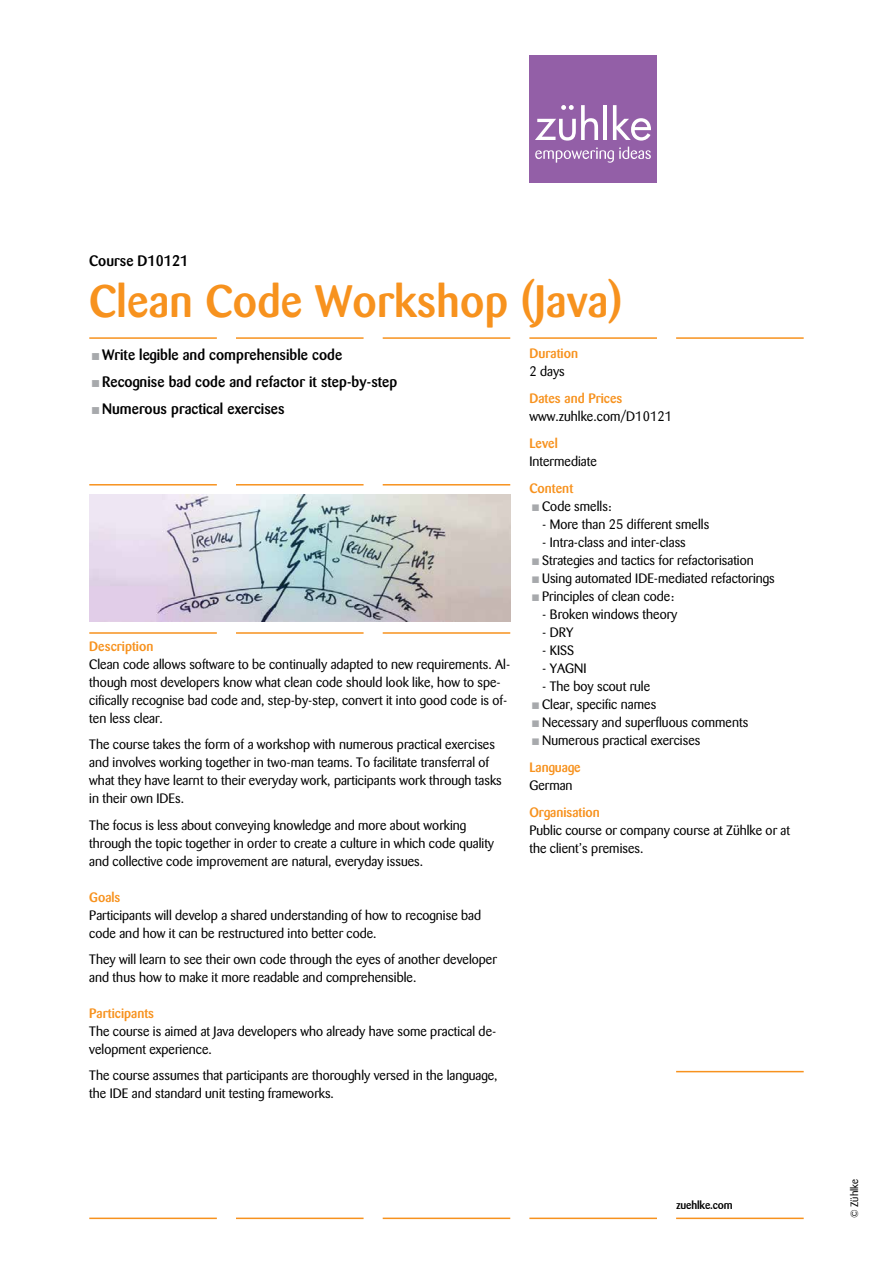
<style>
.page{position:relative;width:893px;height:1263px;background:#fff}
.page>*{position:absolute;margin:0;border:0;box-sizing:border-box;transform-origin:0 0}
.t1{font:45px "AA Zuehlke PS Medium";letter-spacing:.005em;color:#f7921e}
.t2{font:15px "AA Zuehlke PS Medium";color:#000}
.t3{font:13.5px/18px "AA Zuehlke";color:#000}
.t4{font:13.5px "AA Zuehlke PS Medium";color:#f7921e}
.t5{font:11.25px "AA Zuehlke PS Medium";letter-spacing:-.015em;color:#000}
.t6{font:10.5px "AA Zuehlke";color:#000}
.s1{font-family:"AA Zuehlke";font-size:13.5px;color:#a7a9ac}
.s2{font-size:12.75px;color:#a7a9ac}
</style>
<div class="page">
<hr style="left:89px;top:337px;width:128px;height:2px;background:#f7921e">
<hr style="left:236px;top:337px;width:128px;height:2px;background:#f7921e">
<hr style="left:383px;top:337px;width:127px;height:2px;background:#f7921e">
<hr style="left:529px;top:337px;width:128px;height:2px;background:#f7921e">
<hr style="left:676px;top:337px;width:128px;height:2px;background:#f7921e">
<hr style="left:89px;top:484px;width:128px;height:1px;background:#f7921e">
<hr style="left:236px;top:484px;width:128px;height:1px;background:#f7921e">
<hr style="left:383px;top:632px;width:127px;height:2px;background:#f7921e">
<hr style="left:383px;top:484px;width:127px;height:1px;background:#f7921e">
<hr style="left:89px;top:632px;width:128px;height:2px;background:#f7921e">
<hr style="left:676px;top:1071px;width:128px;height:1px;background:#f7921e">
<hr style="left:89px;top:1217px;width:128px;height:2px;background:#f7921e">
<hr style="left:236px;top:1217px;width:128px;height:2px;background:#f7921e">
<hr style="left:383px;top:1217px;width:127px;height:2px;background:#f7921e">
<hr style="left:529px;top:1217px;width:128px;height:2px;background:#f7921e">
<hr style="left:676px;top:1217px;width:128px;height:2px;background:#f7921e">
<hr style="left:236px;top:632px;width:128px;height:2px;background:#f7921e">
<img style="left:89px;top:494px;width:421px;height:128px">
<div style="left:529px;top:55px;width:128px;height:128px;background:#935fa7"></div>
<svg style="left:535px;top:105px;width:63px;height:36px"></svg>
<hr style="left:603px;top:105px;width:4px;height:35px;background:#fff">
<svg style="left:613px;top:105px;width:38px;height:36px"></svg>
<svg style="left:535px;top:147px;width:116px;height:16px"></svg>
<p class="t2" style="left:89px;top:252px;width:101px">Course D10121</p>
<h1 class="t1" style="left:89px;top:275px;width:535px">Clean Code Workshop (Java)</h1>
<p class="t2" style="left:89px;top:346px;width:254px"><span class="s1">•</span>Write legible and comprehensible code</p>
<p class="t2" style="left:89px;top:373px;width:309px"><span class="s1">•</span>Recognise bad code and refactor it step-by-step</p>
<p class="t2" style="left:89px;top:400px;width:197px"><span class="s1">•</span>Numerous practical exercises</p>
<p class="t4" style="left:529px;top:345px;width:50px">Duration</p>
<p class="t3" style="left:529px;top:362px;width:37px">2 days</p>
<p class="t4" style="left:529px;top:390px;width:95px">Dates and Prices</p>
<p class="t3" style="left:529px;top:407px;width:144px">www.zuhlke.com/D10121</p>
<p class="t4" style="left:529px;top:435px;width:30px">Level</p>
<p class="t3" style="left:529px;top:452px;width:69px">Intermediate</p>
<p class="t4" style="left:529px;top:480px;width:45px">Content</p>
<p class="t3" style="left:529px;top:497px;width:84px"><span class="s2">•</span>Code smells:</p>
<p class="t3" style="left:542px;top:515px;width:169px">- More than 25 different smells</p>
<p class="t3" style="left:542px;top:533px;width:145px">- Intra-class and inter-class</p>
<p class="t3" style="left:529px;top:551px;width:226px"><span class="s2">•</span>Strategies and tactics for refactorisation</p>
<p class="t3" style="left:529px;top:569px;width:247px"><span class="s2">•</span>Using automated IDE-mediated refactorings</p>
<p class="t3" style="left:529px;top:587px;width:146px"><span class="s2">•</span>Principles of clean code:</p>
<p class="t3" style="left:542px;top:605px;width:137px">- Broken windows theory</p>
<p class="t3" style="left:542px;top:623px;width:33px">- DRY</p>
<p class="t3" style="left:542px;top:641px;width:34px">- KISS</p>
<p class="t3" style="left:542px;top:659px;width:46px">- YAGNI</p>
<p class="t3" style="left:542px;top:677px;width:110px">- The boy scout rule</p>
<p class="t3" style="left:529px;top:695px;width:128px"><span class="s2">•</span>Clear, specific names</p>
<p class="t3" style="left:529px;top:713px;width:220px"><span class="s2">•</span>Necessary and superfluous comments</p>
<p class="t3" style="left:529px;top:731px;width:172px"><span class="s2">•</span>Numerous practical exercises</p>
<p class="t4" style="left:529px;top:759px;width:53px">Language</p>
<p class="t3" style="left:529px;top:777px;width:45px">German</p>
<p class="t4" style="left:529px;top:805px;width:72px">Organisation</p>
<p class="t3" style="left:529px;top:822px;width:262px">Public course or company course at Zühlke or at the client’s premises.</p>
<p class="t4" style="left:89px;top:638px;width:66px">Description</p>
<p class="t3" style="left:89px;top:655px;width:422px">Clean code allows software to be continually adapted to new requirements. Al&shy;though most developers know what clean code should look like, how to spe&shy;cifically recognise bad code and, step-by-step, convert it into good code is of&shy;ten less clear.</p>
<p class="t3" style="left:89px;top:736px;width:414px">The course takes the form of a workshop with numerous practical exercises and involves working together in two-man teams. To facilitate transferral of what they have learnt to their everyday work, participants work through tasks in their own IDEs.</p>
<p class="t3" style="left:89px;top:816px;width:406px">The focus is less about conveying knowledge and more about working through the topic together in order to create a culture in which code quality and collective code improvement are natural, everyday issues.</p>
<p class="t4" style="left:89px;top:889px;width:33px">Goals</p>
<p class="t3" style="left:89px;top:906px;width:393px">Participants will develop a shared understanding of how to recognise bad code and how it can be restructured into better code.</p>
<p class="t3" style="left:89px;top:950px;width:409px">They will learn to see their own code through the eyes of another developer and thus how to make it more readable and comprehensible.</p>
<p class="t4" style="left:89px;top:1005px;width:66px">Participants</p>
<p class="t3" style="left:89px;top:1022px;width:409px">The course is aimed at Java developers who already have some practical de&shy;velopment experience.</p>
<p class="t3" style="left:89px;top:1066px;width:410px">The course assumes that participants are thoroughly versed in the language, the IDE and standard unit testing frameworks.</p>
<p class="t5" style="left:676px;top:1198px;width:58px">zuehlke.com</p>
<p class="t6" style="left:848px;top:1218px;width:41px;rotate:-90deg">© Zühlke</p>
</div>
